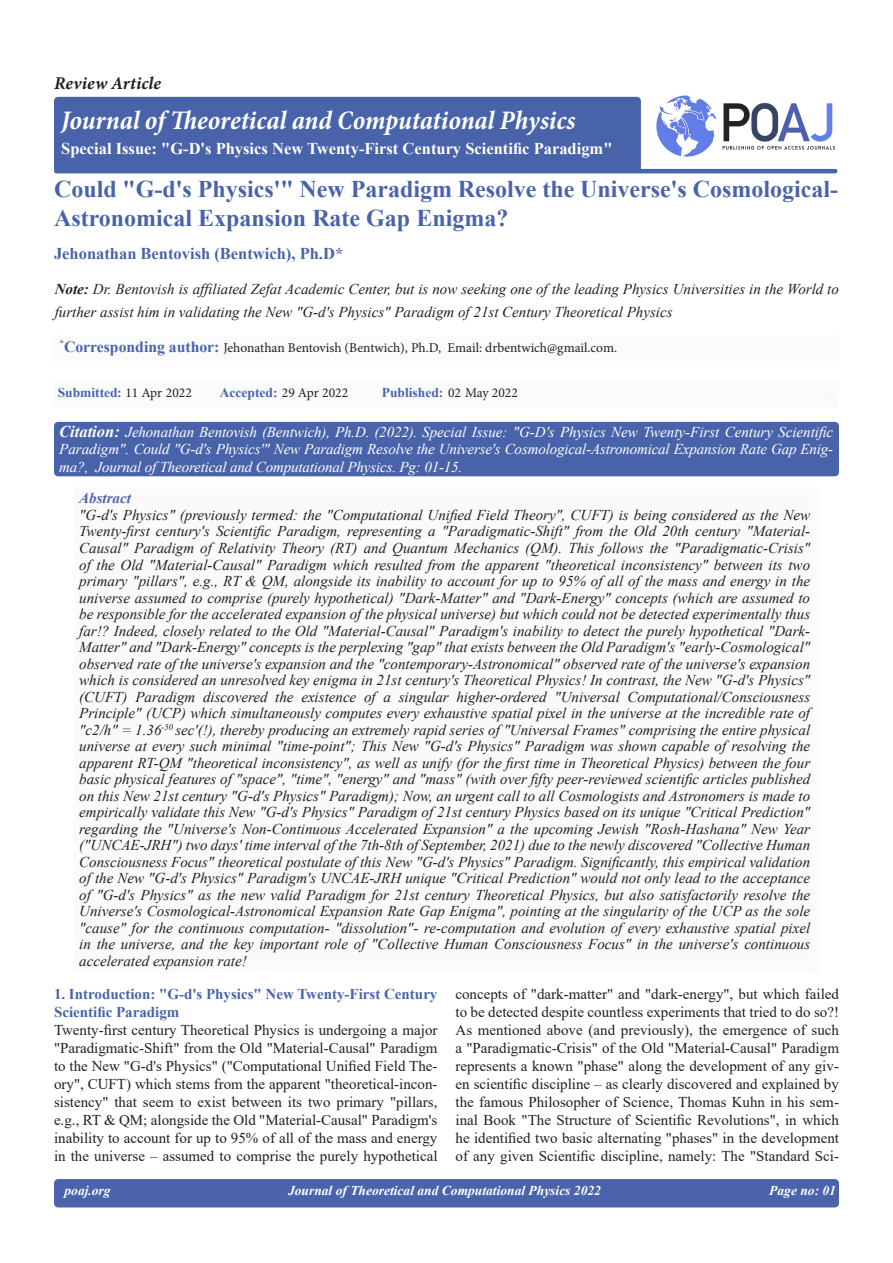
<style>
.page{position:relative;width:893px;height:1263px;background:#fff}
.page>*{position:absolute;margin:0;border:0;box-sizing:border-box;transform-origin:0 0}
.t1{font:italic 700 condensed 27px "Minion Pro";letter-spacing:-.005em;color:#fff}
.t2{font:700 24px/28.8px "Times New Roman";color:#4963aa}
.t3{font:italic 700 18px "Minion Pro";letter-spacing:.005em;color:#231f20}
.t4{font:700 16.5px "Times New Roman";color:#fff}
.t5{font:700 16.5px "Times New Roman";color:#4963aa}
.t6{font:italic 15px/16.5px "Times New Roman";color:#231f20}
.t7{font:15px/18px "Times New Roman";color:#231f20;text-align:justify}
.t8{font:italic 15px/16.5px "Times New Roman";letter-spacing:-.01em;color:#fff}
.t9{font:700 15px/18px "Times New Roman";color:#4963aa}
.t10{font:italic 700 15px "Times New Roman";color:#4a63ab}
.t11{font:13.5px "Minion Pro";letter-spacing:-.005em;color:#231f20}
.t12{font:italic 700 13.5px "Times New Roman";color:#fff}
.t13{font:700 13.5px "Times New Roman";color:#4a63ab}
.s1{font-weight:700}
.s2{font-family:"Times New Roman";font-weight:700;font-size:15.75px;color:#4a63ab}
.s3{font-family:"Minion Pro";font-weight:400;color:#231f20}
.s4{font-weight:700;font-size:16.5px}
</style>
<div class="page">
<hr style="left:54px;top:169px;width:783px;height:4px;background:#4963aa;border-radius:2px">
<div style="left:47px;top:328px;width:800px;height:41px;background:#fafbfb"></div>
<div style="left:54px;top:97px;width:587px;height:76px;background:#4963aa;border-radius:4px"></div>
<div style="left:71px;top:481px;width:750px;height:492px;background:#fafafb"></div>
<img style="left:656px;top:95px;width:178px;height:62px">
<div style="left:52px;top:375px;width:788px;height:34px;background:#fafbfb"></div>
<div style="left:54px;top:1179px;width:785px;height:28px;background:#4a63ab;border-radius:4px"></div>
<div style="left:54px;top:422px;width:785px;height:54px;background:#4963aa;border-radius:4px"></div>
<p class="t3" style="left:54px;top:71px;width:108px">Review Article</p>
<h1 class="t1" style="left:61px;top:101px;width:516px">Journal of Theoretical and Computational Physics</h1>
<p class="t4" style="left:61px;top:136px;width:553px">Special Issue: "G-D's Physics New Twenty-First Century Scientific Paradigm"</p>
<h2 class="t2" style="left:54px;top:174px;width:785px">Could "G-d's Physics'" New Paradigm Resolve the Universe's Cosmological-<br>Astronomical Expansion Rate Gap Enigma?</h2>
<p class="t5" style="left:54px;top:242px;width:291px">Jehonathan Bentovish (Bentwich), Ph.D*</p>
<p class="t6" style="left:55px;top:277px;width:786px;line-height:22.5px"><span class="s1">Note:</span> Dr. Bentovish is affiliated Zefat Academic Center, but is now seeking one of the leading Physics Universities in the World to further assist him in validating the New "G-d's Physics" Paradigm of 21st Century Theoretical Physics</p>
<p class="t11" style="left:59px;top:338px;width:559px"><sup>*</sup><span class="s2">Corresponding author:</span> Jehonathan Bentovish (Bentwich), Ph.D, Email: drbentwich@gmail.com.</p>
<p class="t13" style="left:58px;top:382px;width:136px">Submitted: <span class="s3">11 Apr 2022</span></p>
<p class="t13" style="left:220px;top:382px;width:130px">Accepted: <span class="s3">29 Apr 2022</span></p>
<p class="t13" style="left:382px;top:382px;width:137px">Published: <span class="s3">02 May 2022</span></p>
<p class="t8" style="left:59px;top:423px;width:775px"><span class="s4">Citation:</span> Jehonathan Bentovish (Bentwich), Ph.D. (2022). Special Issue: "G-D's Physics New Twenty-First Century Scientific<br>Paradigm". Could "G-d's Physics'" New Paradigm Resolve the Universe's Cosmological-Astronomical Expansion Rate Gap Enig-</p>
<p class="t8" style="left:59px;top:458px;width:405px">ma?, Journal of Theoretical and Computational Physics. Pg: 01-15.</p>
<p class="t10" style="left:79px;top:488px;width:53px">Abstract</p>
<p class="t6" style="left:79px;top:506px;width:732px;text-align:justify">"G-d's Physics" (previously termed: the "Computational Unified Field Theory", CUFT) is being considered as the New Twenty-first century's Scientific Paradigm, representing a "Paradigmatic-Shift" from the Old 20th century "Material-Causal" Paradigm of Relativity Theory (RT) and Quantum Mechanics (QM). This follows the "Paradigmatic-Crisis" of the Old "Material-Causal" Paradigm which resulted from the apparent "theoretical inconsistency" between its two primary "pillars", e.g., RT &amp; QM, alongside its inability to account for up to 95% of all of the mass and energy in the universe assumed to comprise (purely hypothetical) "Dark-Matter" and "Dark-Energy" concepts (which are assumed to be responsible for the accelerated expansion of the physical universe) but which could not be detected experimentally thus far!? Indeed, closely related to the Old "Material-Causal" Paradigm's inability to detect the purely hypothetical "Dark-Matter" and "Dark-Energy" concepts is the perplexing "gap" that exists between the Old Paradigm's "early-Cosmological" observed rate of the universe's expansion and the "contemporary-Astronomical" observed rate of the universe's expansion which is considered an unresolved key enigma in 21st century's Theoretical Physics! In contrast, the New "G-d's Physics" (CUFT) Paradigm discovered the existence of a singular higher-ordered "Universal Computational/Consciousness Principle" (UCP) which simultaneously computes every exhaustive spatial pixel in the universe at the incredible rate of "c2/h" = 1.36<sup>-50</sup> sec'(!), thereby producing an extremely rapid series of "Universal Frames" comprising the entire physical universe at every such minimal "time-point"; This New "G-d's Physics" Paradigm was shown capable of resolving the apparent RT-QM "theoretical inconsistency", as well as unify (for the first time in Theoretical Physics) between the four basic physical features of "space", "time", "energy" and "mass" (with over fifty peer-reviewed scientific articles published on this New 21st century "G-d's Physics" Paradigm); Now, an urgent call to all Cosmologists and Astronomers is made to empirically validate this New "G-d's Physics" Paradigm of 21st century Physics based on its unique "Critical Prediction" regarding the "Universe's Non-Continuous Accelerated Expansion" a the upcoming Jewish "Rosh-Hashana" New Year ("UNCAE-JRH") two days' time interval of the 7th-8th of September, 2021) due to the newly discovered "Collective Human Consciousness Focus" theoretical postulate of this New "G-d's Physics" Paradigm. Significantly, this empirical validation of the New "G-d's Physics" Paradigm's UNCAE-JRH unique "Critical Prediction" would not only lead to the acceptance of "G-d's Physics" as the new valid Paradigm for 21st century Theoretical Physics, but also satisfactorily resolve the Universe's Cosmological-Astronomical Expansion Rate Gap Enigma", pointing at the singularity of the UCP as the sole "cause" for the continuous computation- "dissolution"- re-computation and evolution of every exhaustive spatial pixel in the universe, and the key important role of "Collective Human Consciousness Focus" in the universe's continuous accelerated expansion rate!</p>
<p class="t9" style="left:54px;top:984px;width:385px">1. Introduction: "G-d's Physics" New Twenty-First Century<br>Scientific Paradigm</p>
<p class="t7" style="left:54px;top:1020px;width:385px">Twenty-first century Theoretical Physics is undergoing a major "Paradigmatic-Shift" from the Old "Material-Causal" Paradigm to the New "G-d's Physics" ("Computational Unified Field The&shy;ory", CUFT) which stems from the apparent "theoretical-incon&shy;sistency" that seem to exist between its two primary "pillars, e.g., RT &amp; QM; alongside the Old "Material-Causal" Paradigm's inability to account for up to 95% of all of the mass and energy in the universe – assumed to comprise the purely hypothetical</p>
<p class="t7" style="left:455px;top:985px;width:385px">concepts of "dark-matter" and "dark-energy", but which failed to be detected despite countless experiments that tried to do so?!<br>As mentioned above (and previously), the emergence of such a "Paradigmatic-Crisis" of the Old "Material-Causal" Paradigm represents a known "phase" along the development of any giv&shy;en scientific discipline – as clearly discovered and explained by the famous Philosopher of Science, Thomas Kuhn in his sem&shy;inal Book "The Structure of Scientific Revolutions", in which he identified two basic alternating "phases" in the development of any given Scientific discipline, namely: The "Standard Sci-</p>
<p class="t12" style="left:65px;top:1181px;width:48px">poaj.org</p>
<p class="t12" style="left:288px;top:1181px;width:314px">Journal of Theoretical and Computational Physics 2022</p>
<p class="t12" style="left:769px;top:1181px;width:68px">Page no: 01</p>
</div>
